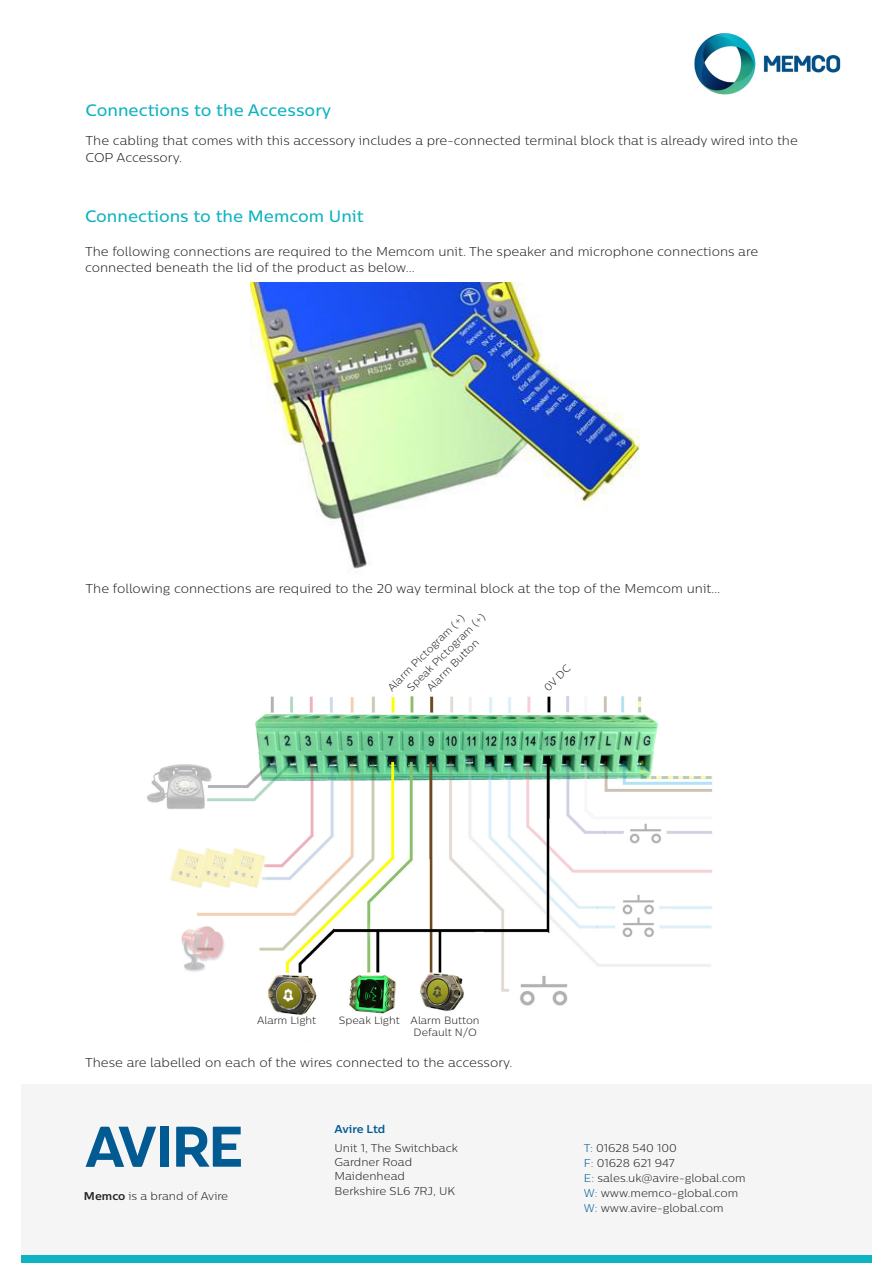
<style>
.page{position:relative;width:893px;height:1263px;background:#fff}
.page>*{position:absolute;margin:0;border:0;box-sizing:border-box;transform-origin:0 0}
._03_Body_header_11_14{font:500 16.5px "Centrale Sans Pro";color:#0eb2c1}
._04_Body_text_8_5_11{font:300 12.75px/16.5px "Centrale Sans Pro";color:#231f20}
.t1{font:300 11.25px/15px "Centrale Sans Pro";color:#231f20}
.t2{font:700 11.25px "Centrale Sans Pro";letter-spacing:-.015em;color:#015a92}
._04_Body_text_8_5_11-2{font:300 10.5px/12px "Centrale Sans Pro";color:#231f20}
.s1{font-weight:700}
.s2{color:#015a92}
</style>
<div class="page">
<img style="left:147px;top:696px;width:566px;height:319px">
<img style="left:251px;top:282px;width:389px;height:291px">
<div style="left:21px;top:1254px;width:851px;height:9px;background:#0eb2c1"></div>
<div style="left:21px;top:1084px;width:851px;height:170px;background:#f5f5f6"></div>
<svg style="left:86px;top:1127px;width:70px;height:40px"></svg>
<div style="left:160px;top:1127px;width:9px;height:40px;background:#015a92"></div>
<svg style="left:176px;top:1127px;width:65px;height:40px"></svg>
<img style="left:694px;top:33px;width:147px;height:61px">
<p class="_03_Body_header_11_14" style="left:86px;top:100px;width:247px">Connections to the Accessory</p>
<p class="_04_Body_text_8_5_11" style="left:86px;top:132px;width:714px">The cabling that comes with this accessory includes a pre-connected terminal block that is already wired into the<br>COP Accessory.</p>
<p class="_03_Body_header_11_14" style="left:85px;top:206px;width:280px">Connections to the Memcom Unit</p>
<p class="_04_Body_text_8_5_11" style="left:85px;top:243px;width:675px">The following connections are required to the Memcom unit. The speaker and microphone connections are connected beneath the lid of the product as below...</p>
<p class="_04_Body_text_8_5_11" style="left:86px;top:579px;width:636px">The following connections are required to the 20 way terminal block at the top of the Memcom unit…</p>
<p class="_04_Body_text_8_5_11-2" style="left:405px;top:685px;width:107px;rotate:-45deg">Speak Pictogram (+)</p>
<p class="_04_Body_text_8_5_11-2" style="left:385px;top:685px;width:105px;rotate:-45deg">Alarm Pictogram (+)</p>
<p class="_04_Body_text_8_5_11-2" style="left:424px;top:685px;width:71px;rotate:-45deg">Alarm Button</p>
<p class="_04_Body_text_8_5_11-2" style="left:541px;top:685px;width:34px;rotate:-45deg">0V DC</p>
<p class="_04_Body_text_8_5_11-2" style="left:257px;top:1014px;width:61px">Alarm Light</p>
<p class="_04_Body_text_8_5_11-2" style="left:339px;top:1014px;width:62px">Speak Light</p>
<p class="_04_Body_text_8_5_11-2" style="left:411px;top:1014px;width:71px">Alarm Button<br>Default N/O</p>
<p class="_04_Body_text_8_5_11" style="left:85px;top:1054px;width:429px">These are labelled on each of the wires connected to the accessory.</p>
<p class="t1" style="left:84px;top:1188px;width:146px"><span class="s1">Memco</span> is a brand of Avire</p>
<p class="t2" style="left:334px;top:1122px;width:52px">Avire Ltd</p>
<p class="t1" style="left:334px;top:1140px;width:125px;line-height:14.5px">Unit 1, The Switchback<br>Gardner Road<br>Maidenhead<br>Berkshire SL6 7RJ, UK</p>
<p class="t1" style="left:584px;top:1141px;width:163px"><span class="s2">T:</span> 01628 540 100<br><span class="s2">F:</span> 01628 621 947<br><span class="s2">E:</span> sales.uk@avire-global.com<br><span class="s2">W:</span> www.memco-global.com<br><span class="s2">W:</span> www.avire-global.com</p>
</div>
